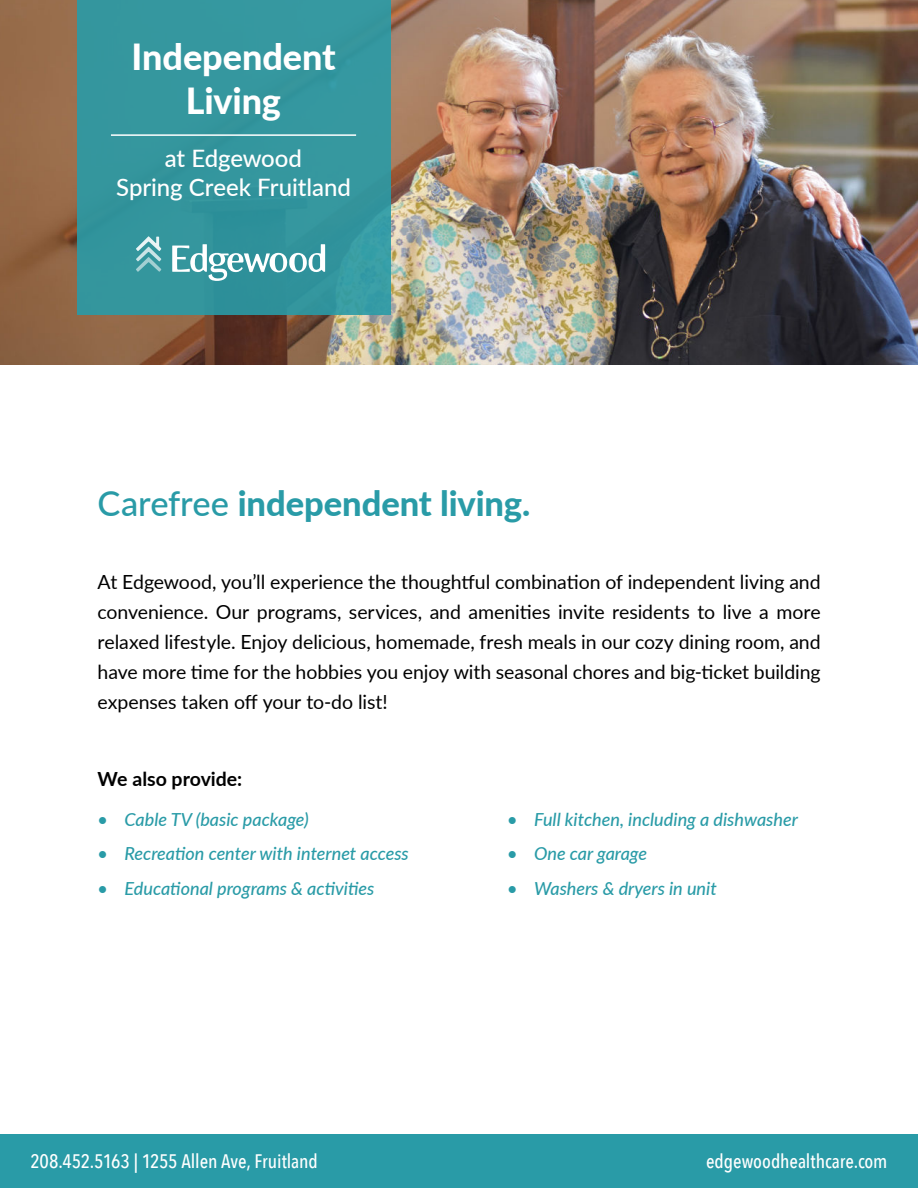
<style>
.page{position:relative;width:918px;height:1188px;background:#fff}
.page>*{position:absolute;margin:0;border:0;box-sizing:border-box;transform-origin:0 0}
.t1{font:800 36px/43.2px "Lato";letter-spacing:-.005em;color:#fff;text-align:center}
.t2{font:800 34.5px "Lato";letter-spacing:-.005em;color:#299ba7}
.t3{font:500 24px/28.8px "Lato";letter-spacing:-.005em;color:#fff;text-align:center}
.t4{font:19.5px/30px "Lato";letter-spacing:-.005em;color:#000;text-align:justify}
.t5{font:500 19.5px "Avenir Next Condensed";letter-spacing:-.005em;color:#fff}
.t6{font:700 19.5px "Lato";letter-spacing:-.005em;color:#000}
.t7{font:italic 500 18px "Lato";color:#299ba7}
.s1{font-weight:500}
</style>
<div class="page">
<img style="left:0;top:0;width:918px;height:364px">
<div style="left:77px;top:0;width:313px;height:315px;background:#34969e"></div>
<svg style="left:172px;top:244px;width:153px;height:37px"></svg>
<svg style="left:136px;top:236px;width:25px;height:36px"></svg>
<hr style="left:111px;top:134px;width:245px;height:2px;background:#fff">
<div style="left:0;top:1134px;width:918px;height:54px;background:#299ba7"></div>
<h1 class="t1" style="left:131px;top:39px;width:206px">Independent<br>Living</h1>
<p class="t3" style="left:116px;top:145px;width:236px">at Edgewood<br>Spring Creek Fruitland</p>
<h2 class="t2" style="left:98px;top:491px;width:434px"><span class="s1">Carefree</span> independent living.</h2>
<p class="t4" style="left:98px;top:566px;width:725px">At Edgewood, you’ll experience the thoughtful combination of independent living and convenience. Our programs, services, and amenities invite residents to live a more relaxed lifestyle. Enjoy delicious, homemade, fresh meals in our cozy dining room, and have more time for the hobbies you enjoy with seasonal chores and big-ticket building expenses taken off your to-do list!</p>
<p class="t6" style="left:98px;top:772px;width:146px">We also provide:</p>
<p class="t7" style="left:98px;top:812px;width:213px">• Cable TV (basic package)</p>
<p class="t7" style="left:98px;top:846px;width:313px">• Recreation center with internet access</p>
<p class="t7" style="left:98px;top:881px;width:278px">• Educational programs &amp; activities</p>
<p class="t7" style="left:507px;top:812px;width:292px">• Full kitchen, including a dishwasher</p>
<p class="t7" style="left:507px;top:846px;width:141px">• One car garage</p>
<p class="t7" style="left:507px;top:881px;width:211px">• Washers &amp; dryers in unit</p>
<p class="t5" style="left:30px;top:1153px;width:289px">208.452.5163 | 1255 Allen Ave, Fruitland</p>
<p class="t5" style="left:706px;top:1153px;width:183px">edgewoodhealthcare.com</p>
</div>
